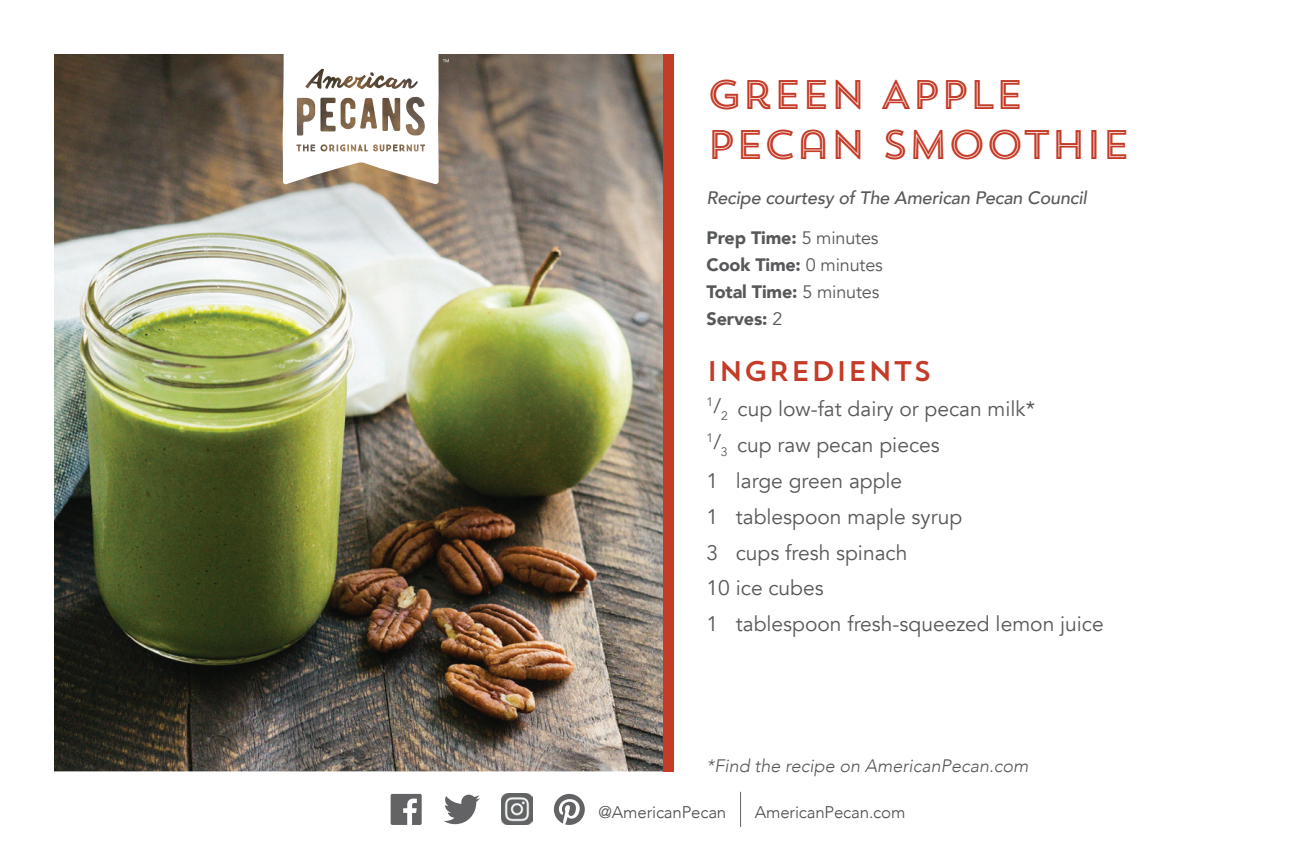
<style>
.page{position:relative;width:1296px;height:864px;background:#fff}
.page>*{position:absolute;margin:0;border:0;box-sizing:border-box;transform-origin:0 0}
.t1{font:41.1px/49.5px "Trend Sans Five";letter-spacing:-.03em;color:#c43b27}
.t2{font:28.2px "Trend Sans One";color:#c43b27}
.t3{font:21px/35.7px "Avenir";color:#57585a}
.t4{font:900 18px/27px "Avenir";letter-spacing:-.01em;color:#57585a}
.t5{font:italic 500 18px "Avenir";letter-spacing:-.01em;color:#57585a}
.t6{font:italic 300 18px "Avenir";color:#57585a}
.t7{font:300 16.8px "Avenir";letter-spacing:-.01em;color:#4b4c4d}
.s1{font-weight:400}
</style>
<div class="page">
<img style="left:54px;top:513px;width:609px;height:258px">
<img style="left:54px;top:54px;width:609px;height:459px">
<div style="left:663px;top:54px;width:10px;height:717px;background:#c43b27"></div>
<img style="left:502px;top:794px;width:31px;height:31px">
<svg style="left:444px;top:795px;width:36px;height:29px"></svg>
<div style="left:391px;top:794px;width:31px;height:31px;background:#636366;border-radius:2px"></div>
<svg style="left:403px;top:799px;width:14px;height:26px"></svg>
<hr style="left:740px;top:792px;width:1px;height:35px;background:#636366">
<svg style="left:554px;top:794px;width:31px;height:31px"></svg>
<svg style="left:283px;top:54px;width:166px;height:130px"></svg>
<h1 class="t1" style="left:707px;top:69px;width:426px">GREEN APPLE<br>PECAN SMOOTHIE</h1>
<p class="t5" style="left:707px;top:187px;width:382px">Recipe courtesy of The American Pecan Council</p>
<p class="t4" style="left:707px;top:224px;width:178px">Prep Time: <span class="s1">5 minutes<br></span>Cook Time: <span class="s1">0 minutes<br></span>Total Time: <span class="s1">5 minutes<br></span>Serves: <span class="s1">2</span></p>
<h2 class="t2" style="left:707px;top:353px;width:227px">INGREDIENTS</h2>
<p class="t3" style="left:707px;top:392px;width:399px"><sup>1</sup>/<sub>2</sub> cup low-fat dairy or pecan milk*<br><sup>1</sup>/<sub>3</sub> cup raw pecan pieces<br>1 large green apple<br>1 tablespoon maple syrup<br>3 cups fresh spinach<br>10 ice cubes<br>1 tablespoon fresh-squeezed lemon juice</p>
<p class="t6" style="left:707px;top:755px;width:323px">*Find the recipe on AmericanPecan.com</p>
<p class="t7" style="left:599px;top:802px;width:129px">@AmericanPecan</p>
<p class="t7" style="left:755px;top:802px;width:152px">AmericanPecan.com</p>
</div>
